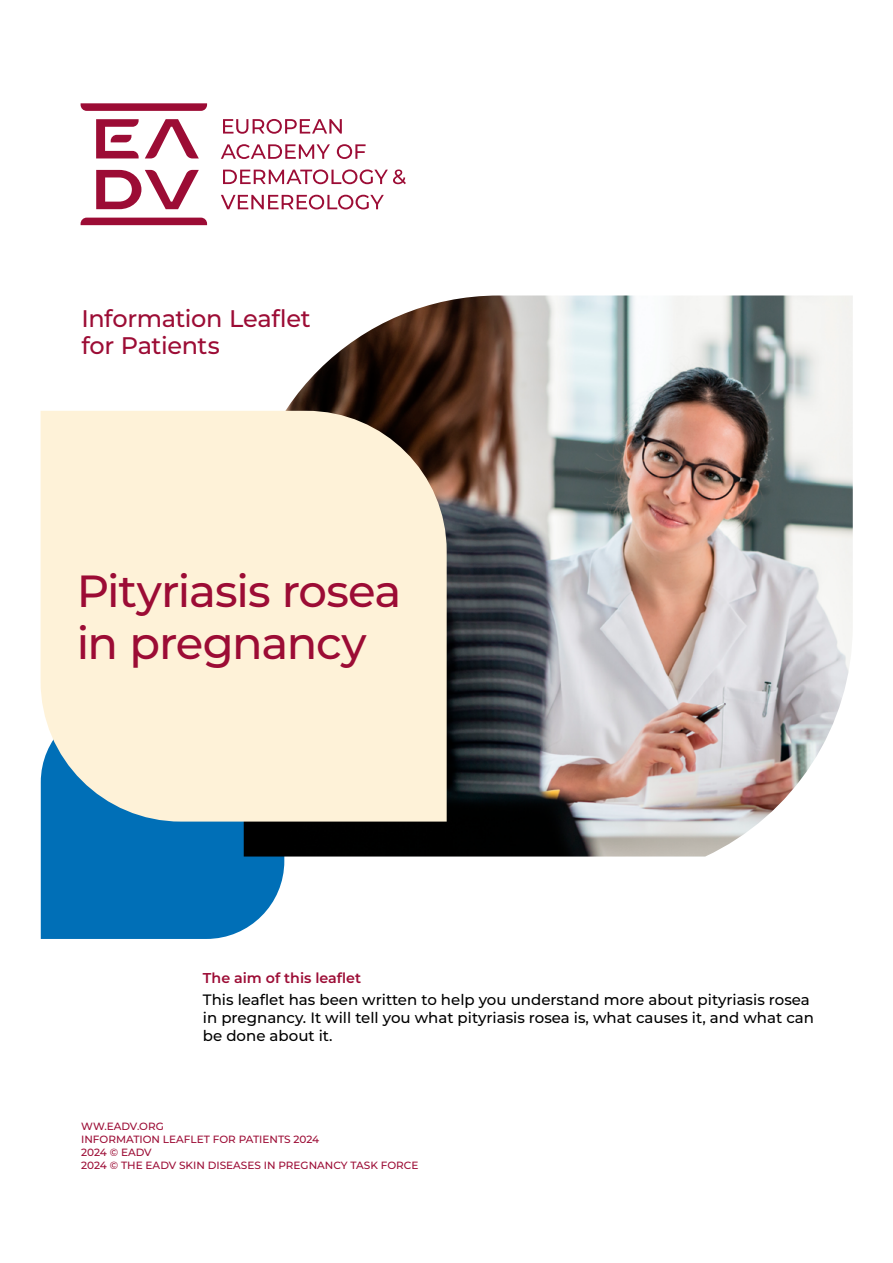
<style>
.page{position:relative;width:893px;height:1263px;background:#fff}
.page>*{position:absolute;margin:0;border:0;box-sizing:border-box;transform-origin:0 0}
.t1{font:500 45px/52.5px "Montserrat";letter-spacing:-.03em;color:#9c0c35}
.t2{font:500 24px/27px "Montserrat";letter-spacing:-.015em;color:#9c0c35}
.t3{font:500 15px/18px "Montserrat";color:#000}
.t4{font:600 14.25px "Montserrat";color:#9c0c35}
.t5{font:500 10.5px/13.2px "Montserrat";color:#9c0c35}
</style>
<div class="page">
<svg style="left:223px;top:119px;width:119px;height:15px"></svg>
<svg style="left:221px;top:144px;width:109px;height:15px"></svg>
<svg style="left:337px;top:144px;width:29px;height:15px"></svg>
<svg style="left:221px;top:195px;width:163px;height:14px"></svg>
<svg style="left:223px;top:169px;width:183px;height:15px"></svg>
<svg style="left:145px;top:119px;width:54px;height:39px"></svg>
<svg style="left:96px;top:119px;width:43px;height:39px"></svg>
<svg style="left:81px;top:103px;width:126px;height:8px"></svg>
<svg style="left:81px;top:218px;width:126px;height:7px"></svg>
<svg style="left:96px;top:170px;width:103px;height:39px"></svg>
<div style="left:41px;top:821px;width:243px;height:118px;background:#006fb7"></div>
<img style="left:244px;top:295px;width:609px;height:561px">
<div style="left:41px;top:411px;width:406px;height:410px;background:#fef2d8"></div>
<h2 class="t2" style="left:81px;top:304px;width:231px">Information Leaflet for Patients</h2>
<h1 class="t1" style="left:77px;top:563px;width:326px">Pityriasis rosea in pregnancy</h1>
<p class="t4" style="left:203px;top:968px;width:160px">The aim of this leaflet</p>
<p class="t3" style="left:203px;top:990px;width:613px">This leaflet has been written to help you understand more about pityriasis rosea in pregnancy. It will tell you what pityriasis rosea is, what causes it, and what can be done about it.</p>
<p class="t5" style="left:81px;top:1119px;width:339px">WW.EADV.ORG<br>INFORMATION LEAFLET FOR PATIENTS 2024<br>2024 © EADV<br>2024 © THE EADV SKIN DISEASES IN PREGNANCY TASK FORCE</p>
</div>
